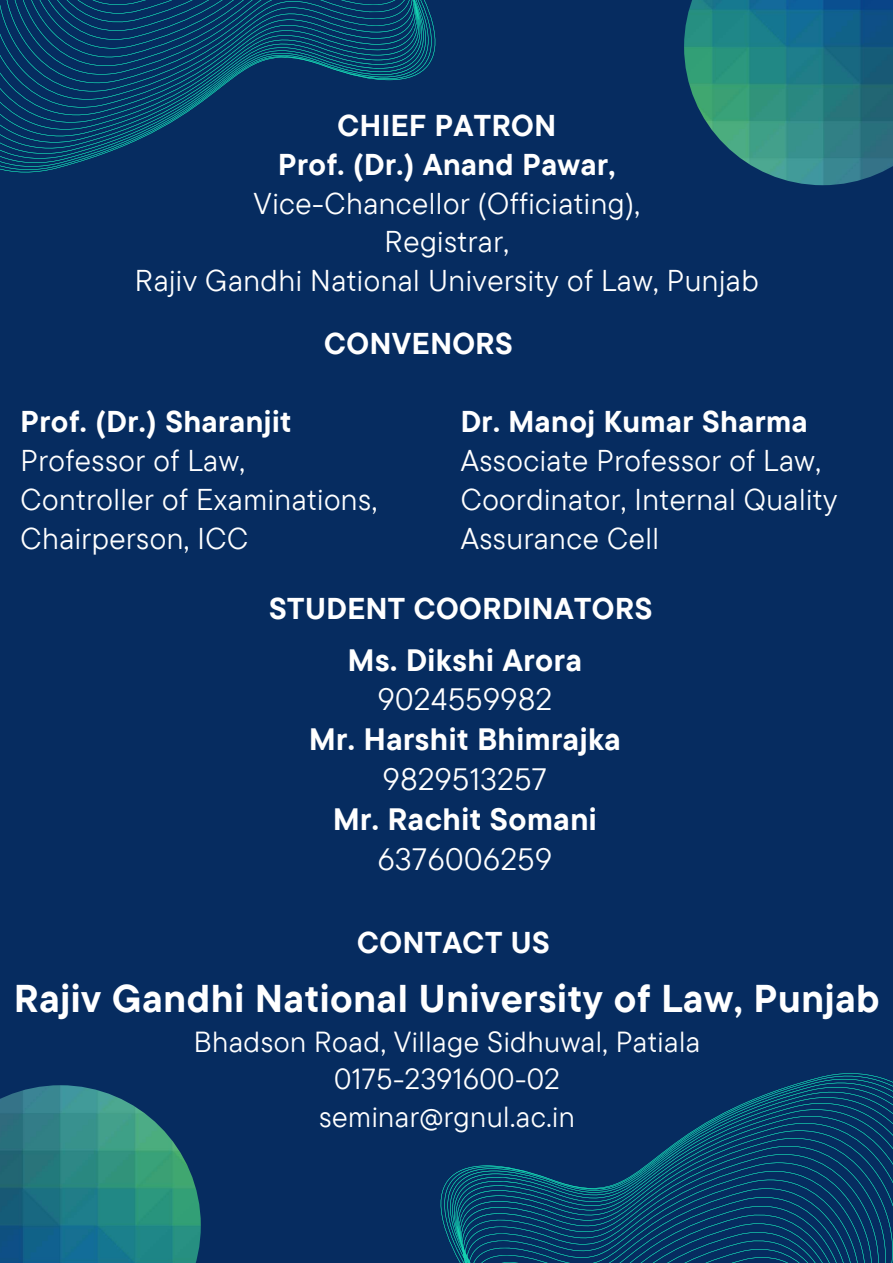
<style>
.page{position:relative;width:893px;height:1263px;background:#062c60}
.page>*{position:absolute;margin:0;border:0;box-sizing:border-box;transform-origin:0 0}
.t1{font:700 38.62px "TT Commons Pro";letter-spacing:.015em;color:#fff}
.t2{font:700 30.83px "TT Commons Pro";letter-spacing:.015em;color:#fff}
.t3{font:30.83px "TT Commons Pro";letter-spacing:.015em;color:#fff}
.t4{font:30px/38.8px "TT Commons Pro";letter-spacing:.015em;color:#fff}
.t5{font:700 30px/38.8px "TT Commons Pro";letter-spacing:.015em;color:#fff;text-align:center}
.t6{font:28.95px/37.1px "TT Commons Pro";letter-spacing:.015em;color:#fff;text-align:center}
</style>
<div class="page">
<svg style="left:0;top:0;width:436px;height:173px"></svg>
<img style="left:684px;top:0;width:209px;height:185px">
<svg style="left:440px;top:1073px;width:453px;height:190px"></svg>
<img style="left:0;top:1085px;width:201px;height:178px">
<p class="t5" style="left:278px;top:105px;width:339px">CHIEF PATRON<br>Prof. (Dr.) Anand Pawar,</p>
<p class="t4" style="left:135px;top:183px;width:625px;text-align:center">Vice-Chancellor (Officiating),<br>Registrar,<br>Rajiv Gandhi National University of Law, Punjab</p>
<p class="t5" style="left:324px;top:323px;width:190px">CONVENORS</p>
<p class="t5" style="left:20px;top:401px;width:272px">Prof. (Dr.) Sharanjit</p>
<p class="t4" style="left:20px;top:440px;width:358px">Professor of Law,<br>Controller of Examinations,<br>Chairperson, ICC</p>
<p class="t5" style="left:461px;top:401px;width:348px">Dr. Manoj Kumar Sharma</p>
<p class="t4" style="left:461px;top:440px;width:378px">Associate Professor of Law,<br>Coordinator, Internal Quality<br>Assurance Cell</p>
<p class="t5" style="left:269px;top:589px;width:385px">STUDENT COORDINATORS</p>
<p class="t2" style="left:348px;top:640px;width:235px">Ms. Dikshi Arora</p>
<p class="t3" style="left:378px;top:680px;width:176px">9024559982</p>
<p class="t2" style="left:309px;top:719px;width:313px">Mr. Harshit Bhimrajka</p>
<p class="t3" style="left:383px;top:759px;width:166px">9829513257</p>
<p class="t2" style="left:333px;top:799px;width:265px">Mr. Rachit Somani</p>
<p class="t3" style="left:378px;top:839px;width:176px">6376006259</p>
<p class="t5" style="left:357px;top:922px;width:194px">CONTACT US</p>
<p class="t1" style="left:14px;top:973px;width:867px">Rajiv Gandhi National University of Law, Punjab</p>
<p class="t6" style="left:194px;top:1023px;width:508px">Bhadson Road, Village Sidhuwal, Patiala<br>0175-2391600-02<br>seminar@rgnul.ac.in</p>
</div>
